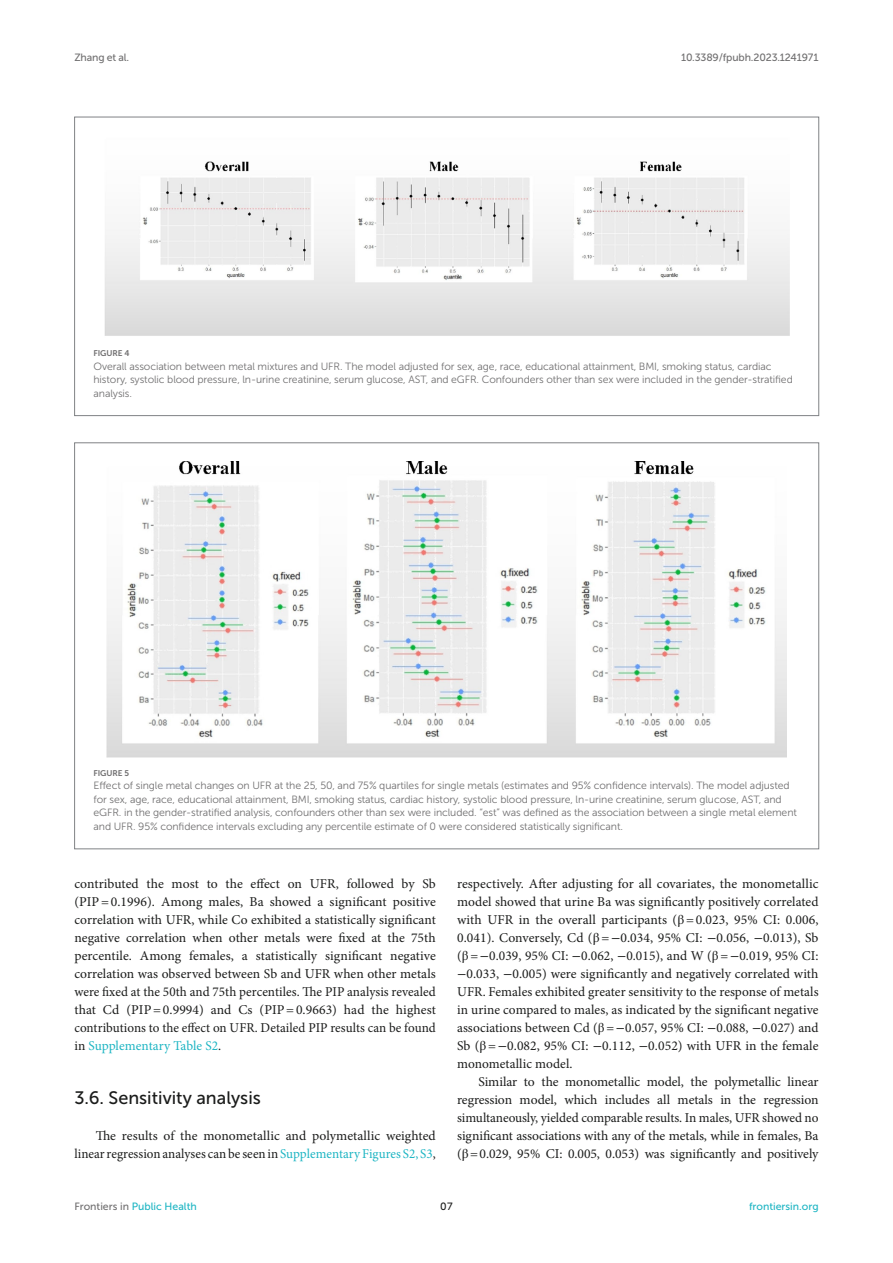
<style>
.page{position:relative;width:893px;height:1263px;background:#fff}
.page>*{position:absolute;margin:0;border:0;box-sizing:border-box;transform-origin:0 0}
.HEAD_2{font:18px "Museo Sans 500";color:#1b1c1b}
.TEXT{font:13.5px/18px "Minion Pro";letter-spacing:-.005em;color:#1b1c1b;text-align:justify}
.TEXT_FLUSH{font:13.5px/18px "Minion Pro";letter-spacing:.005em;color:#1b1c1b;text-align:right}
.FIG_LEG{font:10.5px/13.5px "Museo Sans 300";letter-spacing:-.01em;color:#706f70}
.t1{font:10.5px "Museo Sans 500";color:#1db5c3}
.t2{font:10.5px "Museo Sans 500";letter-spacing:-.015em;color:#706f70}
.t3{font:10.5px "Museo Sans 500";color:#1b1c1b}
.FIG_HD{font:8.25px "Museo Sans 700";letter-spacing:-.01em;color:#706f70}
.s1{color:#1db5c3}
.s2{font-family:"STIX General"}
.s3{color:#706f70}
</style>
<div class="page">
<img style="left:104px;top:161px;width:686px;height:175px">
<img style="left:106px;top:462px;width:681px;height:295px">
<p class="t2" style="left:74px;top:51px;width:56px">Zhang et al.</p>
<p class="t2" style="left:681px;top:51px;width:139px">10.3389/fpubh.2023.1241971</p>
<p class="FIG_HD" style="left:94px;top:349px;width:37px">FIGURE 4</p>
<p class="FIG_LEG" style="left:94px;top:359px;width:701px">Overall association between metal mixtures and UFR. The model adjusted for sex, age, race, educational attainment, BMI, smoking status, cardiac history, systolic blood pressure, ln-urine creatinine, serum glucose, AST, and eGFR. Confounders other than sex were included in the gender-stratified analysis.</p>
<p class="FIG_HD" style="left:94px;top:768px;width:37px">FIGURE 5</p>
<p class="FIG_LEG" style="left:94px;top:779px;width:705px">Effect of single metal changes on UFR at the 25, 50, and 75% quartiles for single metals (estimates and 95% confidence intervals). The model adjusted for sex, age, race, educational attainment, BMI, smoking status, cardiac history, systolic blood pressure, ln-urine creatinine, serum glucose, AST, and eGFR. in the gender-stratified analysis, confounders other than sex were included. “est” was defined as the association between a single metal element and UFR. 95% confidence intervals excluding any percentile estimate of 0 were considered statistically significant.</p>
<p class="TEXT" style="left:74px;top:875px;width:363px">contributed the most to the effect on UFR, followed by Sb (PIP=0.1996). Among males, Ba showed a significant positive correlation with UFR, while Co exhibited a statistically significant negative correlation when other metals were fixed at the 75th percentile. Among females, a statistically significant negative correlation was observed between Sb and UFR when other metals were fixed at the 50th and 75th percentiles. The PIP analysis revealed that Cd (PIP=0.9994) and Cs (PIP=0.9663) had the highest contributions to the effect on UFR. Detailed PIP results can be found in <span class="s1">Supplementary Table S2</span>.</p>
<p class="HEAD_2" style="left:74px;top:1088px;width:188px">3.6. Sensitivity analysis</p>
<p class="TEXT_FLUSH" style="left:74px;top:1127px;width:363px">The results of the monometallic and polymetallic weighted linear regression analyses can be seen in <span class="s1">Supplementary Figures S2, S3</span>,</p>
<p class="TEXT_FLUSH" style="left:457px;top:875px;width:363px;text-align:justify">respectively. After adjusting for all covariates, the monometallic model showed that urine Ba was significantly positively correlated with UFR in the overall participants (<span class="s2">β</span>=0.023, 95% CI: 0.006, 0.041). Conversely, Cd (<span class="s2">β</span>=<span class="s2">−</span>0.034, 95% CI: <span class="s2">−</span>0.056, <span class="s2">−</span>0.013), Sb (<span class="s2">β</span>=<span class="s2">−</span>0.039, 95% CI: <span class="s2">−</span>0.062, <span class="s2">−</span>0.015), and W (<span class="s2">β</span>=<span class="s2">−</span>0.019, 95% CI: <span class="s2">−</span>0.033, <span class="s2">−</span>0.005) were significantly and negatively correlated with UFR. Females exhibited greater sensitivity to the response of metals in urine compared to males, as indicated by the significant negative associations between Cd (<span class="s2">β</span>=<span class="s2">−</span>0.057, 95% CI: <span class="s2">−</span>0.088, <span class="s2">−</span>0.027) and Sb (<span class="s2">β</span>=<span class="s2">−</span>0.082, 95% CI: <span class="s2">−</span>0.112, <span class="s2">−</span>0.052) with UFR in the female monometallic model.</p>
<p class="TEXT" style="left:457px;top:1073px;width:363px;text-indent:21px">Similar to the monometallic model, the polymetallic linear regression model, which includes all metals in the regression simultaneously, yielded comparable results. In males, UFR showed no significant associations with any of the metals, while in females, Ba (<span class="s2">β</span>=0.029, 95% CI: 0.005, 0.053) was significantly and positively</p>
<p class="t1" style="left:74px;top:1200px;width:124px"><span class="s3">Frontiers in</span> Public Health</p>
<p class="t3" style="left:440px;top:1200px;width:14px">07</p>
<p class="t1" style="left:749px;top:1200px;width:71px">frontiersin.org</p>
</div>
